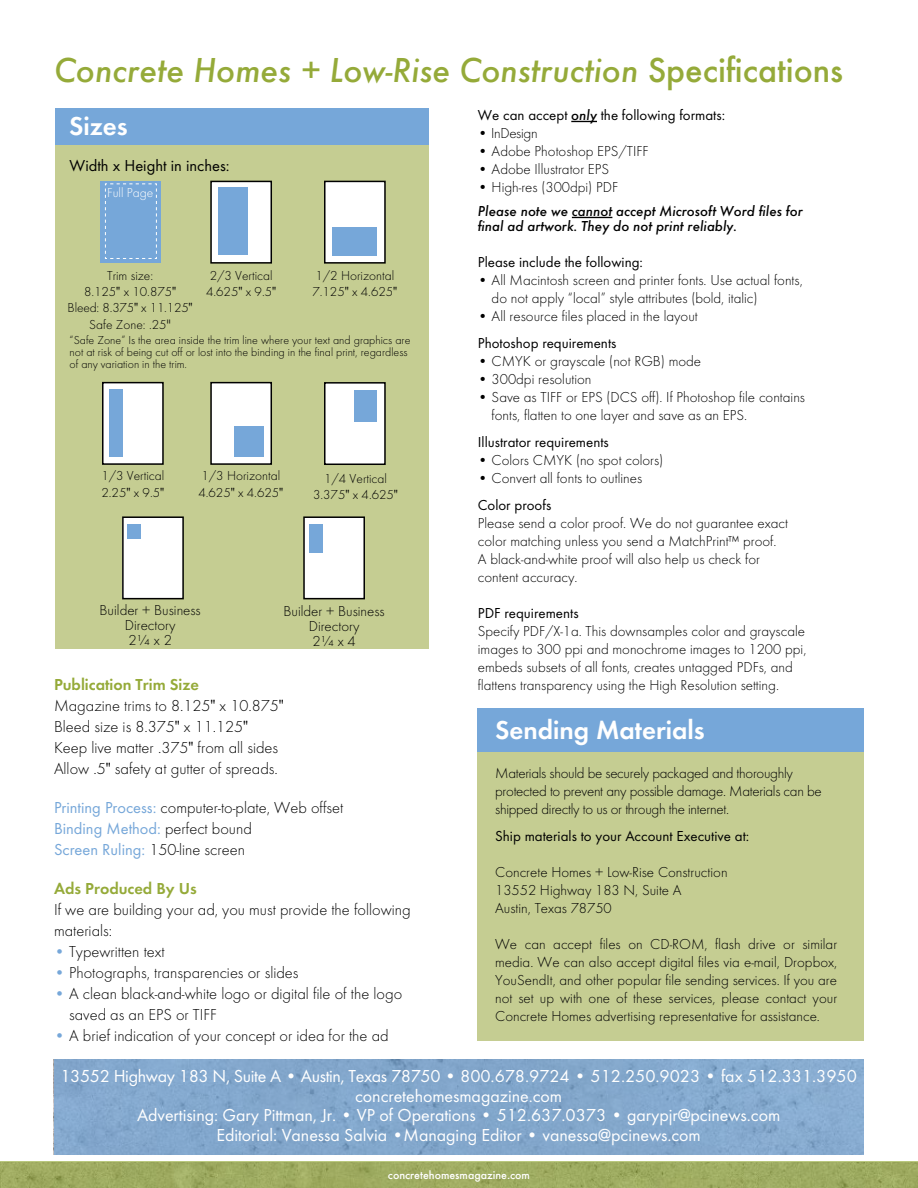
<style>
.page{position:relative;width:918px;height:1188px;background:#fff}
.page>*{position:absolute;margin:0;border:0;box-sizing:border-box;transform-origin:0 0}
.t1{font:italic 500 36px "Futura T";color:#95aa39}
.t2{font:600 27px "Futura T";color:#fff}
.t3{font:18px/19.5px "Futura T";letter-spacing:-.005em;color:#fff;text-align:center}
.t4{font:300 16.5px/21px "Futura T";color:#000}
.t5{font:16.5px "Futura T";color:#000}
.t6{font:600 16.5px "Futura T";color:#95aa39}
.t7{font:300 15px/18px "Futura T";color:#000}
.t8{font:15px "Futura T";color:#000}
.t9{font:300 15px/18px "Futura T";letter-spacing:-.02em;color:#000}
.t10{font:italic 500 15px/15px "Futura T";color:#000}
.t11{font:300 13.5px/16.2px "Futura T";color:#000}
.t12{font:300 13.5px "Futura T";color:#fff}
.t13{font:300 12px/12px "Futura T";color:#000}
.t14{font:500 12px "Futura T";color:#fff}
.s1{font-style:normal}
.s2{font-weight:500;font-style:italic}
.s3{font-family:"Goudy Old Style T";font-weight:400}
.s4{font-family:"Optima";font-weight:400}
.s5{font-weight:600;color:#95aa39}
.s6{font-weight:400;color:#76a7d9}
.s7{color:#76a7d9}
</style>
<div class="page">
<div style="left:55px;top:108px;width:374px;height:43px;background:#76a7d9"></div>
<div style="left:55px;top:145px;width:374px;height:504px;background:#c5cd92"></div>
<div style="left:101px;top:181px;width:60px;height:82px;background:#76a7d9"></div>
<div style="left:211px;top:181px;width:60px;height:82px;background:#fff"></div>
<div style="left:210px;top:181px;width:62px;height:83px;border:2px solid #000"></div>
<div style="left:219px;top:187px;width:29px;height:68px;background:#76a7d9"></div>
<div style="left:103px;top:383px;width:60px;height:81px;background:#fff"></div>
<div style="left:102px;top:382px;width:62px;height:83px;border:2px solid #000"></div>
<div style="left:110px;top:389px;width:13px;height:68px;background:#76a7d9"></div>
<div style="left:325px;top:181px;width:60px;height:82px;background:#fff"></div>
<div style="left:324px;top:181px;width:62px;height:83px;border:2px solid #000"></div>
<div style="left:332px;top:228px;width:45px;height:28px;background:#76a7d9"></div>
<div style="left:211px;top:383px;width:60px;height:81px;background:#fff"></div>
<div style="left:210px;top:382px;width:62px;height:83px;border:2px solid #000"></div>
<div style="left:234px;top:426px;width:30px;height:31px;background:#76a7d9"></div>
<div style="left:325px;top:383px;width:60px;height:81px;background:#fff"></div>
<div style="left:324px;top:382px;width:62px;height:83px;border:2px solid #000"></div>
<div style="left:354px;top:390px;width:23px;height:31px;background:#76a7d9"></div>
<div style="left:478px;top:710px;width:386px;height:331px;background:#c5cd92"></div>
<div style="left:478px;top:708px;width:386px;height:43px;background:#76a7d9"></div>
<svg style="left:571px;top:121px;width:26px;height:1px"></svg>
<hr style="left:572px;top:217px;width:40px;height:1px;background:#000">
<div style="left:123px;top:517px;width:60px;height:82px;background:#fff"></div>
<div style="left:122px;top:516px;width:62px;height:83px;border:2px solid #000"></div>
<div style="left:304px;top:517px;width:60px;height:82px;background:#fff"></div>
<div style="left:303px;top:516px;width:62px;height:83px;border:2px solid #000"></div>
<div style="left:127px;top:524px;width:14px;height:15px;background:#76a7d9"></div>
<div style="left:309px;top:524px;width:14px;height:29px;background:#76a7d9"></div>
<div style="left:54px;top:1060px;width:810px;height:95px;background:#83a8cd"></div>
<svg style="left:105px;top:183px;width:52px;height:76px"></svg>
<div style="left:0;top:1161px;width:918px;height:27px;background:#9eab61"></div>
<h1 class="t1" style="left:54px;top:49px;width:791px">Concrete Homes + Low-Rise Construction <span class="s1">Specifications</span></h1>
<p class="t8" style="left:478px;top:106px;width:249px">We can accept <span class="s2">only</span> the following formats:</p>
<p class="t9" style="left:478px;top:124px;width:61px">• InDesign</p>
<p class="t7" style="left:478px;top:142px;width:172px">• Adobe Photoshop EPS/TIFF</p>
<p class="t7" style="left:478px;top:160px;width:133px">• Adobe Illustrator EPS</p>
<p class="t7" style="left:478px;top:178px;width:142px">• High-res (300dpi) PDF</p>
<p class="t10" style="left:478px;top:203px;width:327px">Please note we cannot accept Microsoft Word files for final ad artwork. They do not print reliably.</p>
<p class="t8" style="left:478px;top:253px;width:167px">Please include the following:</p>
<p class="t7" style="left:492px;top:271px;width:313px;text-indent:-14px">• All Macintosh screen and printer fonts. Use actual fonts, do not apply “local” style attributes (bold, italic)</p>
<p class="t7" style="left:478px;top:307px;width:221px">• All resource files placed in the layout</p>
<p class="t8" style="left:478px;top:334px;width:140px">Photoshop requirements</p>
<p class="t7" style="left:478px;top:352px;width:225px">• CMYK or grayscale (not RGB) mode</p>
<p class="t7" style="left:478px;top:370px;width:115px">• 300dpi resolution</p>
<p class="t7" style="left:492px;top:388px;width:315px;text-indent:-14px">• Save as TIFF or EPS (DCS off). If Photoshop file contains fonts, flatten to one layer and save as an EPS.</p>
<p class="t8" style="left:478px;top:433px;width:132px">Illustrator requirements</p>
<p class="t7" style="left:478px;top:451px;width:187px">• Colors CMYK (no spot colors)</p>
<p class="t7" style="left:478px;top:469px;width:166px">• Convert all fonts to outlines</p>
<p class="t8" style="left:478px;top:496px;width:75px">Color proofs</p>
<p class="t7" style="left:478px;top:514px;width:312px">Please send a color proof. We do not guarantee exact color matching unless you send a MatchPrint™ proof.<br>A black-and-white proof will also help us check for content accuracy.</p>
<p class="t8" style="left:478px;top:604px;width:102px">PDF requirements</p>
<p class="t7" style="left:478px;top:622px;width:330px">Specify PDF/X‑1a. This downsamples color and grayscale images to 300 ppi and monochrome images to 1200 ppi, embeds subsets of all fonts, creates untagged PDFs, and flattens transparency using the High Resolution setting.</p>
<h2 class="t2" style="left:69px;top:110px;width:60px">Sizes</h2>
<p class="t5" style="left:70px;top:156px;width:162px">Width x Height in inches:</p>
<p class="t12" style="left:107px;top:184px;width:48px">Full Page</p>
<p class="t11" style="left:68px;top:267px;width:127px;text-align:center">Trim size:<br>8.125<span class="s3">"</span> x 10.875<span class="s3">"<br></span>Bleed: 8.375<span class="s3">"</span> x 11.125<span class="s3">"<br></span>Safe Zone: .25<span class="s4">"</span></p>
<p class="t11" style="left:206px;top:267px;width:72px">2/3 Vertical<br>4.625<span class="s3">"</span> x 9.5<span class="s3">"</span></p>
<p class="t11" style="left:312px;top:268px;width:86px">1/2 Horizontal<br>7.125<span class="s3">"</span> x 4.625<span class="s3">"</span></p>
<p class="t13" style="left:70px;top:334px;width:342px">“Safe Zone” Is the area inside the trim line where your text and graphics are not at risk of being cut off or lost into the binding in the final print, regardless of any variation in the trim.</p>
<p class="t11" style="left:101px;top:468px;width:64px">1/3 Vertical<br>2.25<span class="s3">"</span> x 9.5<span class="s3">"</span></p>
<p class="t11" style="left:198px;top:468px;width:86px">1/3 Horizontal<br>4.625<span class="s3">"</span> x 4.625<span class="s3">"</span></p>
<p class="t11" style="left:313px;top:470px;width:86px;text-align:center">1/4 Vertical<br>3.375<span class="s3">"</span> x 4.625<span class="s3">"</span></p>
<p class="t7" style="left:100px;top:603px;width:103px;line-height:15px;text-align:center">Builder + Business<br>Directory<br>2¼ x 2</p>
<p class="t7" style="left:284px;top:603px;width:103px;line-height:15px;text-align:center">Builder + Business<br>Directory<br>2¼ x 4</p>
<p class="t4" style="left:54px;top:674px;width:231px"><span class="s5">Publication Trim Size<br></span>Magazine trims to 8.125<span class="s3">"</span> x 10.875<span class="s3">"<br></span>Bleed size is 8.375<span class="s3">"</span> x 11.125<span class="s3">"<br></span>Keep live matter .375<span class="s3">"</span> from all sides<br>Allow .5<span class="s3">"</span> safety at gutter of spreads.</p>
<p class="t4" style="left:54px;top:797px;width:291px"><span class="s6">Printing Process:</span> computer-to-plate, Web offset<br><span class="s6">Binding Method:</span> perfect bound<br><span class="s6">Screen Ruling:</span> 150-line screen</p>
<p class="t6" style="left:54px;top:879px;width:144px">Ads Produced By Us</p>
<p class="t4" style="left:54px;top:899px;width:358px">If we are building your ad, you must provide the following materials:</p>
<p class="t4" style="left:54px;top:941px;width:112px"><span class="s7">•</span> Typewritten text</p>
<p class="t4" style="left:54px;top:962px;width:246px"><span class="s7">•</span> Photographs, transparencies or slides</p>
<p class="t4" style="left:69px;top:983px;width:335px;text-indent:-15px"><span class="s7">•</span> A clean black-and-white logo or digital file of the logo saved as an EPS or TIFF</p>
<p class="t4" style="left:54px;top:1025px;width:336px"><span class="s7">•</span> A brief indication of your concept or idea for the ad</p>
<h2 class="t2" style="left:495px;top:714px;width:211px">Sending Materials</h2>
<p class="t9" style="left:495px;top:764px;width:328px">Materials should be securely packaged and thoroughly protected to prevent any possible damage. Materials can be shipped directly to us or through the internet.</p>
<p class="t8" style="left:495px;top:828px;width:256px">Ship materials to your Account Executive at:</p>
<p class="t7" style="left:495px;top:863px;width:234px">Concrete Homes + Low-Rise Construction<br>13552 Highway 183 N, Suite A<br>Austin, Texas 78750</p>
<p class="t7" style="left:495px;top:935px;width:344px;text-align:justify">We can accept files on CD-ROM, flash drive or similar media. We can also accept digital files via e-mail, Dropbox, YouSendIt, and other popular file sending services. If you are not set up with one of these services, please contact your Concrete Homes advertising representative for assistance.</p>
<p class="t3" style="left:60px;top:1066px;width:798px">13552 Highway 183 N, Suite A • Austin, Texas 78750 • 800.678.9724 • 512.250.9023 • fax 512.331.3950 concretehomesmagazine.com<br>Advertising: Gary Pittman, Jr. • VP of Operations • 512.637.0373 • garypjr@pcinews.com<br>Editorial: Vanessa Salvia •Managing Editor • vanessa@pcinews.com</p>
<p class="t14" style="left:388px;top:1168px;width:144px">concretehomesmagazine.com</p>
</div>
